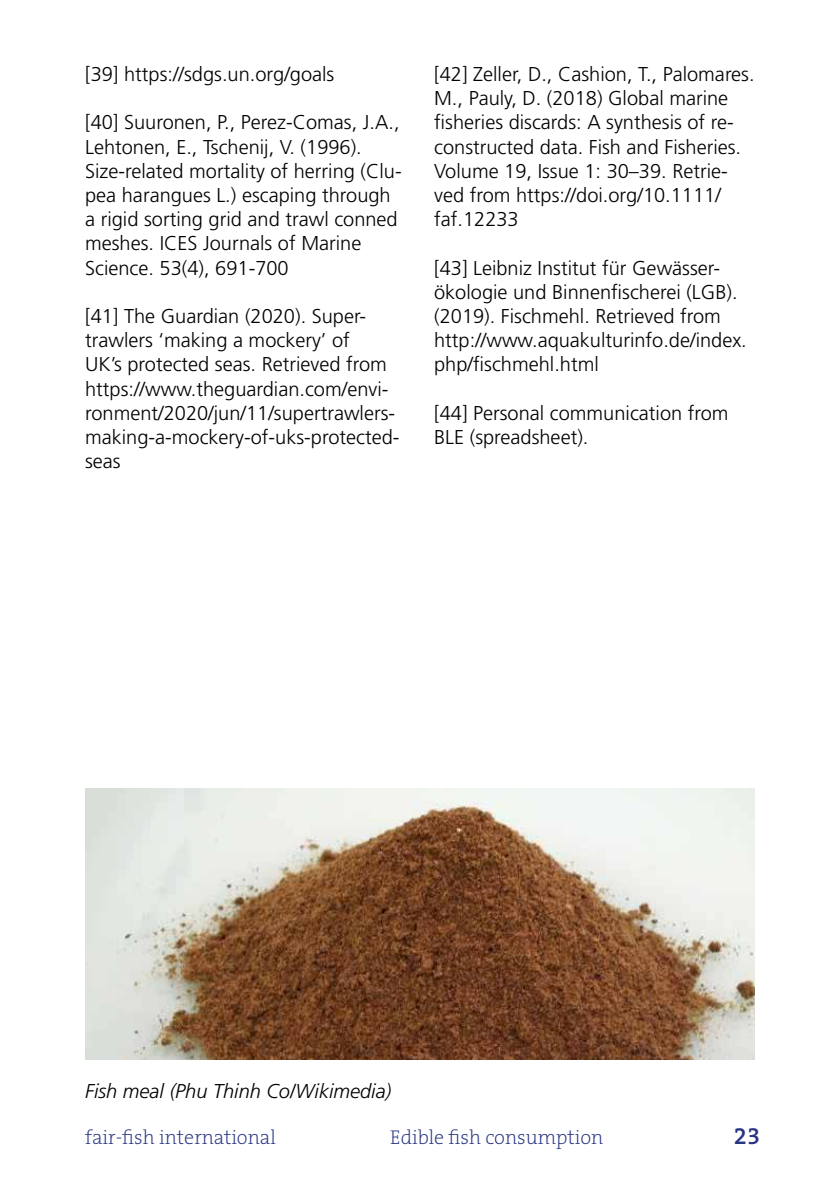
<style>
.page{position:relative;width:840px;height:1191px;background:#fff}
.page>*{position:absolute;margin:0;border:0;box-sizing:border-box;transform-origin:0 0}
.t1{font:600 24px "The Serif B W6";color:#283583}
.t2{font:300 20px/24.2px "Frutiger";color:#000}
.t3{font:200 20px "The Serif B W2";color:#283583}
.t4{font:italic 300 20px "Frutiger";color:#000}
</style>
<div class="page">
<img style="left:85px;top:788px;width:669px;height:271px">
<p class="t2" style="left:85px;top:62px;width:251px">[39] https://sdgs.un.org/goals</p>
<p class="t2" style="left:85px;top:110px;width:318px">[40] Suuronen, P., Perez-Comas, J.A., Lehtonen, E., Tschenij, V. (1996).<br>Size-related mortality of herring (Clu&shy;pea harangues L.) escaping through a rigid sorting grid and trawl conned meshes. ICES Journals of Marine Science. 53(4), 691-700</p>
<p class="t2" style="left:85px;top:304px;width:316px">[41] The Guardian (2020). Super&shy;trawlers ‘making a mockery’ of<br>UK’s protected seas. Retrieved from https://www.theguardian.com/envi&shy;ronment/2020/jun/11/supertrawlers&shy;making-a-mockery-of-uks-protected&shy;seas</p>
<p class="t2" style="left:434px;top:62px;width:322px">[42] Zeller, D., Cashion, T., Palomares.<br>M., Pauly, D. (2018) Global marine fisheries discards: A synthesis of re&shy;constructed data. Fish and Fisheries.<br>Volume 19, Issue 1: 30–39. Retrie&shy;ved from https://doi.org/10.1111/ faf.12233</p>
<p class="t2" style="left:434px;top:255px;width:314px">[43] Leibniz Institut für Gewässer&shy;ökologie und Binnenfischerei (LGB). (2019). Fischmehl. Retrieved from http://www.aquakulturinfo.de/index. php/fischmehl.html</p>
<p class="t2" style="left:434px;top:401px;width:296px">[44] Personal communication from<br>BLE (spreadsheet).</p>
<p class="t4" style="left:85px;top:1079px;width:307px">Fish meal (Phu Thinh Co/Wikimedia)</p>
<p class="t3" style="left:85px;top:1124px;width:192px">fair-fish international</p>
<p class="t3" style="left:390px;top:1124px;width:214px">Edible fish consumption</p>
<p class="t1" style="left:733px;top:1119px;width:28px">23</p>
</div>
